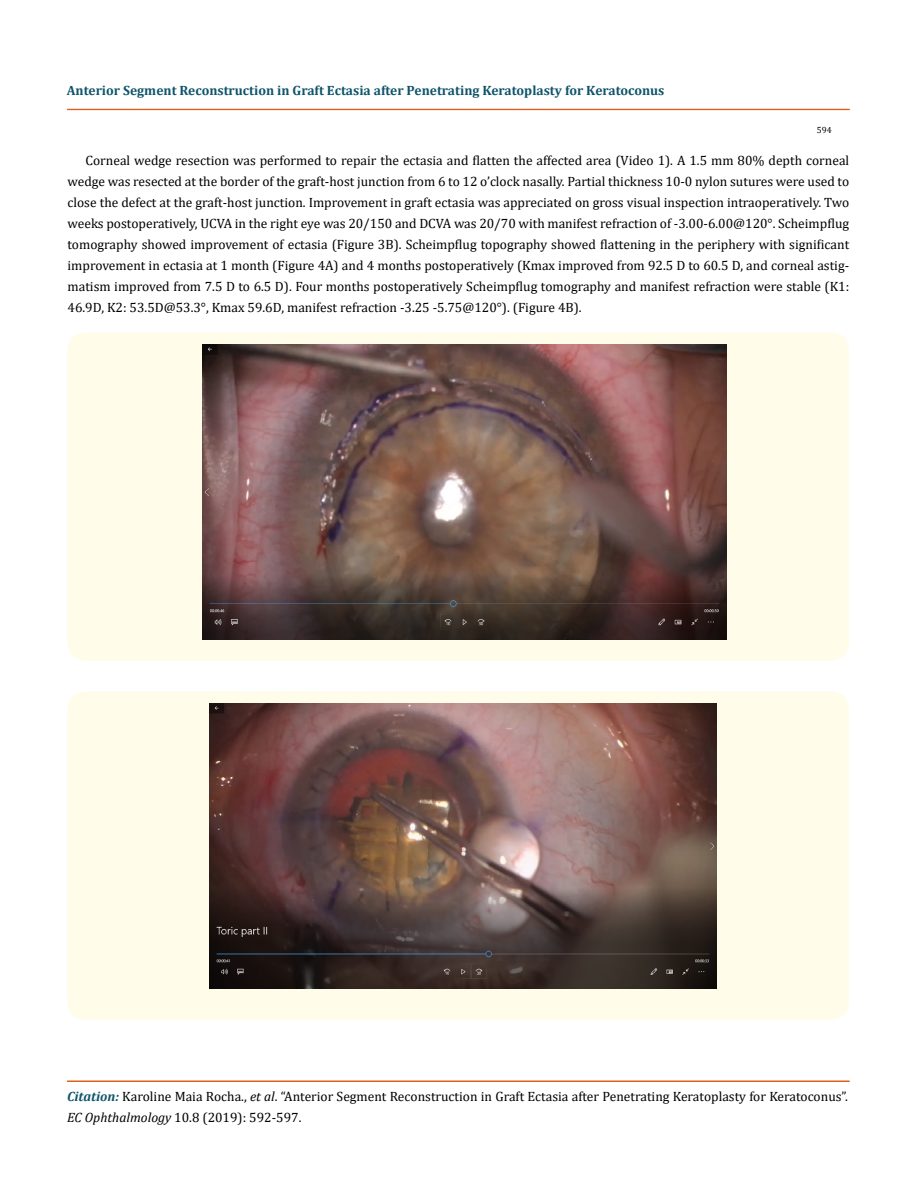
<style>
.page{position:relative;width:917px;height:1190px;background:#fff}
.page>*{position:absolute;margin:0;border:0;box-sizing:border-box;transform-origin:0 0}
.t1{font:13.5px/21px "Cambria";color:#000}
.t2{font:700 13.5px "Cambria";color:#0e546a}
.t3{font:9px "Cambria";color:#000}
.s1{font-weight:700;font-style:italic;color:#0e546a}
.s2{font-style:italic}
</style>
<div class="page">
<div style="left:67px;top:109px;width:782px;height:1px;border:1px solid #e05d1a"></div>
<div style="left:67px;top:1081px;width:782px;height:1px;border:1px solid #e05d1a"></div>
<div style="left:67px;top:691px;width:782px;height:328px;background:#fffde9;border-radius:18px"></div>
<img style="left:209px;top:703px;width:507px;height:285px">
<div style="left:67px;top:332px;width:782px;height:328px;background:#fffde9;border-radius:18px"></div>
<img style="left:202px;top:344px;width:524px;height:295px">
<p class="t2" style="left:67px;top:81px;width:599px">Anterior Segment Reconstruction in Graft Ectasia after Penetrating Keratoplasty for Keratoconus</p>
<p class="t3" style="left:816px;top:124px;width:16px">594</p>
<p class="t1" style="left:68px;top:149px;width:783px;text-align:justify;text-indent:18px">Corneal wedge resection was performed to repair the ectasia and flatten the affected area (Video 1). A 1.5 mm 80% depth corneal wedge was resected at the border of the graft-host junction from 6 to 12 o’clock nasally. Partial thickness 10-0 nylon sutures were used to close the defect at the graft-host junction. Improvement in graft ectasia was appreciated on gross visual inspection intraoperatively. Two weeks postoperatively, UCVA in the right eye was 20/150 and DCVA was 20/70 with manifest refraction of -3.00-6.00@120°. Scheimpflug tomography showed improvement of ectasia (Figure 3B). Scheimpflug topography showed flattening in the periphery with significant improvement in ectasia at 1 month (Figure 4A) and 4 months postoperatively (Kmax improved from 92.5 D to 60.5 D, and corneal astig&shy;matism improved from 7.5 D to 6.5 D). Four months postoperatively Scheimpflug tomography and manifest refraction were stable (K1:<br>46.9D, K2: 53.5D@53.3°, Kmax 59.6D, manifest refraction -3.25 -5.75@120°). (Figure 4B).</p>
<p class="t1" style="left:67px;top:1086px;width:782px"><span class="s1">Citation:</span> Karoline Maia Rocha., <span class="s2">et al</span>. “Anterior Segment Reconstruction in Graft Ectasia after Penetrating Keratoplasty for Keratoconus”.<br><span class="s2">EC Ophthalmology</span> 10.8 (2019): 592-597.</p>
</div>
